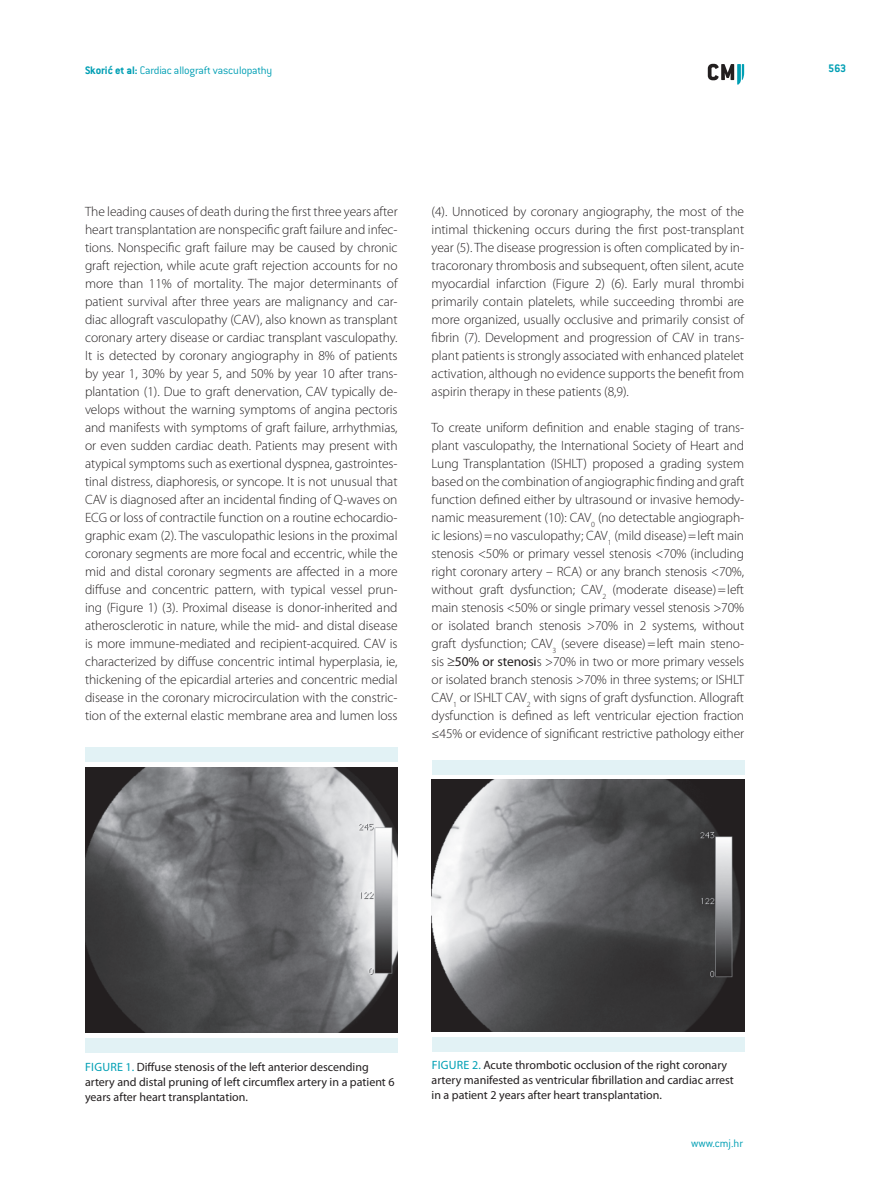
<style>
.page{position:relative;width:893px;height:1191px;background:#fff}
.page>*{position:absolute;margin:0;border:0;box-sizing:border-box;transform-origin:0 0}
.t1{font:300 13.5px/18px "Myriad Pro";letter-spacing:-.005em;color:#231f20;text-align:justify}
.t2{font:12px/15px "Myriad Pro";color:#231f20}
.t3{font:300 12px "ITC Conduit LTCE";letter-spacing:-.01em;color:#009fb4}
.t4{font:700 12px "ITC Conduit LTCE";color:#009fb4}
.s1{font-weight:700}
.s2{font-weight:400}
.s3{color:#009fb4}
</style>
<div class="page">
<svg style="left:708px;top:64px;width:36px;height:21px"></svg>
<img style="left:85px;top:768px;width:312px;height:264px">
<div style="left:85px;top:747px;width:312px;height:15px;background:#e2f2f5"></div>
<div style="left:85px;top:1037px;width:312px;height:15px;background:#e2f2f5"></div>
<img style="left:432px;top:779px;width:312px;height:252px">
<div style="left:432px;top:760px;width:312px;height:15px;background:#e2f2f5"></div>
<div style="left:432px;top:1036px;width:312px;height:15px;background:#e2f2f5"></div>
<p class="t3" style="left:85px;top:63px;width:189px"><span class="s1">Skorić et al:</span> Cardiac allograft vasculopathy</p>
<p class="t4" style="left:828px;top:61px;width:19px">563</p>
<p class="t1" style="left:85px;top:202px;width:314px">The leading causes of death during the first three years after heart transplantation are nonspecific graft failure and infec&shy;tions. Nonspecific graft failure may be caused by chronic graft rejection, while acute graft rejection accounts for no more than 11% of mortality. The major determinants of patient survival after three years are malignancy and car&shy;diac allograft vasculopathy (CAV), also known as transplant coronary artery disease or cardiac transplant vasculopathy.<br>It is detected by coronary angiography in 8% of patients by year 1, 30% by year 5, and 50% by year 10 after trans&shy;plantation (1). Due to graft denervation, CAV typically de&shy;velops without the warning symptoms of angina pectoris and manifests with symptoms of graft failure, arrhythmias, or even sudden cardiac death. Patients may present with atypical symptoms such as exertional dyspnea, gastrointes&shy;tinal distress, diaphoresis, or syncope. It is not unusual that CAV is diagnosed after an incidental finding of Q-waves on ECG or loss of contractile function on a routine echocardio&shy;graphic exam (2). The vasculopathic lesions in the proximal coronary segments are more focal and eccentric, while the mid and distal coronary segments are affected in a more diffuse and concentric pattern, with typical vessel prun&shy;ing (Figure 1) (3). Proximal disease is donor-inherited and atherosclerotic in nature, while the mid- and distal disease is more immune-mediated and recipient-acquired. CAV is characterized by diffuse concentric intimal hyperplasia, ie, thickening of the epicardial arteries and concentric medial disease in the coronary microcirculation with the constric&shy;tion of the external elastic membrane area and lumen loss</p>
<p class="t1" style="left:432px;top:202px;width:314px">(4). Unnoticed by coronary angiography, the most of the intimal thickening occurs during the first post-transplant year (5). The disease progression is often complicated by in&shy;tracoronary thrombosis and subsequent, often silent, acute myocardial infarction (Figure 2) (6). Early mural thrombi primarily contain platelets, while succeeding thrombi are more organized, usually occlusive and primarily consist of fibrin (7). Development and progression of CAV in trans&shy;plant patients is strongly associated with enhanced platelet activation, although no evidence supports the benefit from aspirin therapy in these patients (8,9).</p>
<p class="t1" style="left:432px;top:418px;width:314px">To create uniform definition and enable staging of trans&shy;plant vasculopathy, the International Society of Heart and Lung Transplantation (ISHLT) proposed a grading system based on the combination of angiographic finding and graft function defined either by ultrasound or invasive hemody&shy;namic measurement (10): CAV<sub>0</sub> (no detectable angiograph&shy;ic lesions)=no vasculopathy; CAV<sub>1</sub> (mild disease)=left main stenosis &lt;50% or primary vessel stenosis &lt;70% (including right coronary artery – RCA) or any branch stenosis &lt;70%, without graft dysfunction; CAV<sub>2</sub> (moderate disease)=left main stenosis &lt;50% or single primary vessel stenosis &gt;70% or isolated branch stenosis &gt;70% in 2 systems, without graft dysfunction; CAV<sub>3</sub> (severe disease)=left main steno&shy;sis ≥<span class="s2">50% or stenosi</span>s &gt;70% in two or more primary vessels or isolated branch stenosis &gt;70% in three systems; or ISHLT CAV<sub>1</sub> or ISHLT CAV<sub>2</sub> with signs of graft dysfunction. Allograft dysfunction is defined as left ventricular ejection fraction ≤45% or evidence of significant restrictive pathology either</p>
<p class="t2" style="left:85px;top:1059px;width:311px"><span class="s3">Fig ure 1.</span> Diffuse stenosis of the left anterior descending artery and distal pruning of left circumflex artery in a patient 6 years after heart transplantation.</p>
<p class="t2" style="left:432px;top:1057px;width:304px"><span class="s3">Fig ure 2.</span> Acute thrombotic occlusion of the right coronary artery manifested as ventricular fibrillation and cardiac arrest in a patient 2 years after heart transplantation.</p>
<p class="t3" style="left:691px;top:1136px;width:54px">www.cmj.hr</p>
</div>
